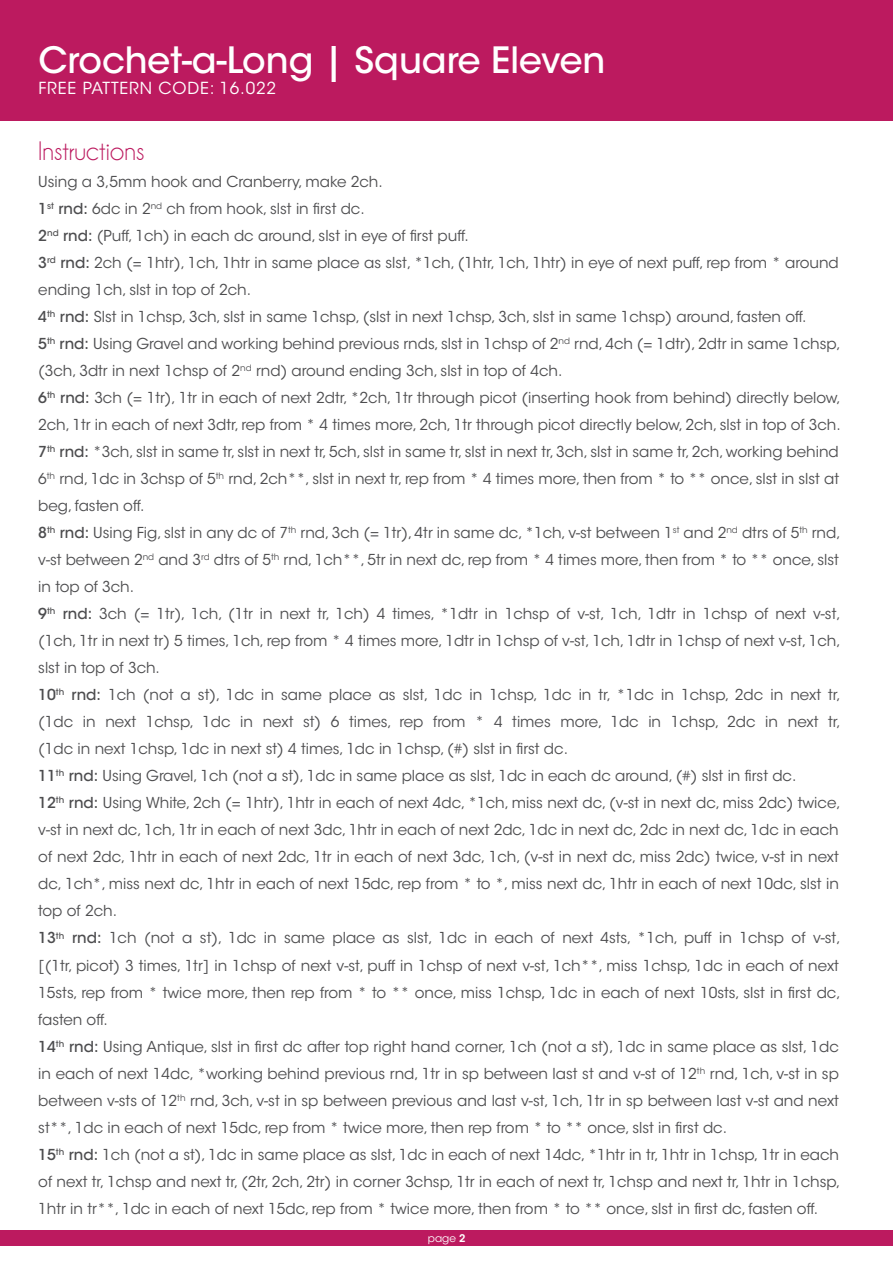
<style>
.page{position:relative;width:893px;height:1263px;background:#fff}
.page>*{position:absolute;margin:0;border:0;box-sizing:border-box;transform-origin:0 0}
.t1{font:500 36px "ITC Avant Garde Std";color:#fff}
.t2{font:27px "Champagne&Limousines";color:#bc1a5f}
.t3{font:16.5px "ITC Avant Garde Std";letter-spacing:.05em;color:#fff}
.t4{font:15px/27px "ITC Avant Garde Std";color:#4d4d4f}
.t5{font:10.5px "ITC Avant Garde Std";color:#fff}
.s1{font-weight:500}
.s2{font-weight:600}
</style>
<div class="page">
<div style="left:0;top:1230px;width:893px;height:16px;background:#bc1a5f"></div>
<div style="left:0;top:0;width:893px;height:120px;background:#bc1a5f"></div>
<h1 class="t1" style="left:38px;top:38px;width:569px">Crochet-a-Long | Square Eleven</h1>
<p class="t3" style="left:38px;top:84px;width:239px">FREE PATTERN CODE: 16.018</p>
<p class="t3" style="left:256px;top:84px;width:21px">22</p>
<h2 class="t2" style="left:38px;top:136px;width:108px">Instructions</h2>
<p class="t4" style="left:38px;top:169px;width:804px">Using a 3,5mm hook and Cranberry, make 2ch.<br><span class="s1">1</span><sup>st</sup> <span class="s1">rnd:</span> 6dc in 2<sup>nd</sup> ch from hook, slst in first dc.<br><span class="s1">2</span><sup>nd</sup> <span class="s1">rnd:</span> (Puff, 1ch) in each dc around, slst in eye of first puff.<br><span class="s1">3</span><sup>rd</sup> <span class="s1">rnd:</span> 2ch (= 1htr), 1ch, 1htr in same place as slst, *1ch, (1htr, 1ch, 1htr) in eye of next puff, rep from * around ending 1ch, slst in top of 2ch.<br><span class="s1">4</span><sup>th</sup> <span class="s1">rnd:</span> Slst in 1chsp, 3ch, slst in same 1chsp, (slst in next 1chsp, 3ch, slst in same 1chsp) around, fasten off.<br><span class="s1">5</span><sup>th</sup> <span class="s1">rnd:</span> Using Gravel and working behind previous rnds, slst in 1chsp of 2<sup>nd</sup> rnd, 4ch (= 1dtr), 2dtr in same 1chsp, (3ch, 3dtr in next 1chsp of 2<sup>nd</sup> rnd) around ending 3ch, slst in top of 4ch.<br><span class="s1">6</span><sup>th</sup> <span class="s1">rnd:</span> 3ch (= 1tr), 1tr in each of next 2dtr, *2ch, 1tr through picot (inserting hook from behind) directly below, 2ch, 1tr in each of next 3dtr, rep from * 4 times more, 2ch, 1tr through picot directly below, 2ch, slst in top of 3ch.<br><span class="s1">7</span><sup>th</sup> <span class="s1">rnd:</span> *3ch, slst in same tr, slst in next tr, 5ch, slst in same tr, slst in next tr, 3ch, slst in same tr, 2ch, working behind 6<sup>th</sup> rnd, 1dc in 3chsp of 5<sup>th</sup> rnd, 2ch**, slst in next tr, rep from * 4 times more, then from * to ** once, slst in slst at beg, fasten off.<br><span class="s1">8</span><sup>th</sup> <span class="s1">rnd:</span> Using Fig, slst in any dc of 7<sup>th</sup> rnd, 3ch (= 1tr), 4tr in same dc, *1ch, v-st between 1<sup>st</sup> and 2<sup>nd</sup> dtrs of 5<sup>th</sup> rnd, v-st between 2<sup>nd</sup> and 3<sup>rd</sup> dtrs of 5<sup>th</sup> rnd, 1ch**, 5tr in next dc, rep from * 4 times more, then from * to ** once, slst in top of 3ch.<br><span class="s1">9</span><sup>th</sup> <span class="s1">rnd:</span> 3ch (= 1tr), 1ch, (1tr in next tr, 1ch) 4 times, *1dtr in 1chsp of v-st, 1ch, 1dtr in 1chsp of next v-st, (1ch, 1tr in next tr) 5 times, 1ch, rep from * 4 times more, 1dtr in 1chsp of v-st, 1ch, 1dtr in 1chsp of next v-st, 1ch, slst in top of 3ch.<br><span class="s1">10</span><sup>th</sup> <span class="s1">rnd:</span> 1ch (not a st), 1dc in same place as slst, 1dc in 1chsp, 1dc in tr, *1dc in 1chsp, 2dc in next tr, (1dc in next 1chsp, 1dc in next st) 6 times, rep from * 4 times more, 1dc in 1chsp, 2dc in next tr, (1dc in next 1chsp, 1dc in next st) 4 times, 1dc in 1chsp, (#) slst in first dc.<br><span class="s1">11</span><sup>th</sup> <span class="s1">rnd:</span> Using Gravel, 1ch (not a st), 1dc in same place as slst, 1dc in each dc around, (#) slst in first dc.<br><span class="s1">12</span><sup>th</sup> <span class="s1">rnd:</span> Using White, 2ch (= 1htr), 1htr in each of next 4dc, *1ch, miss next dc, (v-st in next dc, miss 2dc) twice, v-st in next dc, 1ch, 1tr in each of next 3dc, 1htr in each of next 2dc, 1dc in next dc, 2dc in next dc, 1dc in each of next 2dc, 1htr in each of next 2dc, 1tr in each of next 3dc, 1ch, (v-st in next dc, miss 2dc) twice, v-st in next dc, 1ch*, miss next dc, 1htr in each of next 15dc, rep from * to *, miss next dc, 1htr in each of next 10dc, slst in top of 2ch.<br><span class="s1">13</span><sup>th</sup> <span class="s1">rnd:</span> 1ch (not a st), 1dc in same place as slst, 1dc in each of next 4sts, *1ch, puff in 1chsp of v-st, [(1tr, picot) 3 times, 1tr] in 1chsp of next v-st, puff in 1chsp of next v-st, 1ch**, miss 1chsp, 1dc in each of next 15sts, rep from * twice more, then rep from * to ** once, miss 1chsp, 1dc in each of next 10sts, slst in first dc, fasten off.<br><span class="s1">14</span><sup>th</sup> <span class="s1">rnd:</span> Using Antique, slst in first dc after top right hand corner, 1ch (not a st), 1dc in same place as slst, 1dc in each of next 14dc, *working behind previous rnd, 1tr in sp between last st and v-st of 12<sup>th</sup> rnd, 1ch, v-st in sp between v-sts of 12<sup>th</sup> rnd, 3ch, v-st in sp between previous and last v-st, 1ch, 1tr in sp between last v-st and next st**, 1dc in each of next 15dc, rep from * twice more, then rep from * to ** once, slst in first dc.<br><span class="s1">15</span><sup>th</sup> <span class="s1">rnd:</span> 1ch (not a st), 1dc in same place as slst, 1dc in each of next 14dc, *1htr in tr, 1htr in 1chsp, 1tr in each of next tr, 1chsp and next tr, (2tr, 2ch, 2tr) in corner 3chsp, 1tr in each of next tr, 1chsp and next tr, 1htr in 1chsp, 1htr in tr**, 1dc in each of next 15dc, rep from * twice more, then from * to ** once, slst in first dc, fasten off.</p>
<p class="t5" style="left:428px;top:1232px;width:39px">page <span class="s2">2</span></p>
</div>
